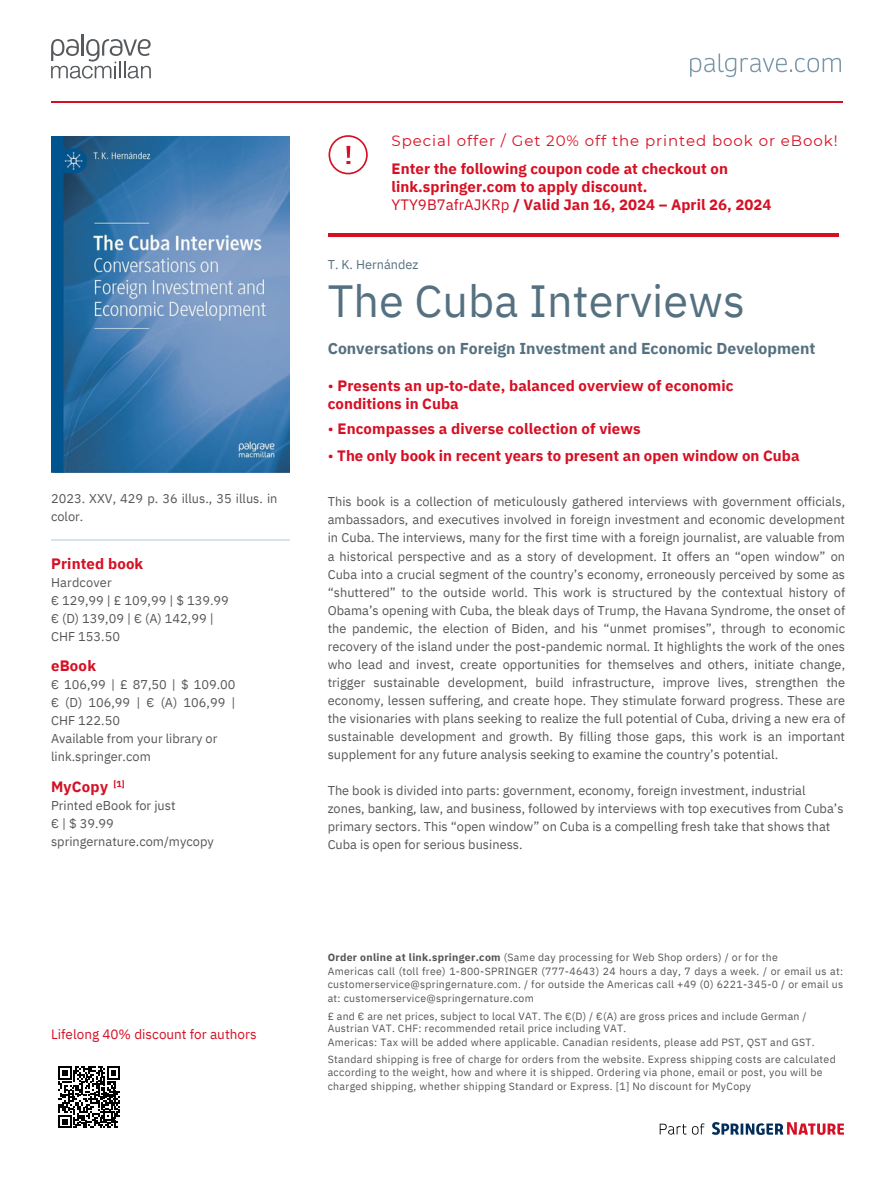
<style>
.page{position:relative;width:893px;height:1187px;background:#fff}
.page>*{position:absolute;margin:0;border:0;box-sizing:border-box;transform-origin:0 0}
.t1{font:45px "IBM Plex Sans";color:#557181}
.t2{font:700 15.75px "IBM Plex Sans";color:#557181}
.t3{font:700 15px/18px "IBM Plex Sans";letter-spacing:.005em;color:#d61024}
.t4{font:15px "Montserrat";letter-spacing:.06em;color:#d61024}
.t5{font:13.5px "IBM Plex Sans";color:#d61024}
.t6{font:12.75px/18px "IBM Plex Sans";color:#565655}
.t7{font:12.75px "IBM Plex Sans";color:#557181}
.t8{font:10.5px/13.5px "IBM Plex Sans";letter-spacing:.03em;color:#565655;text-align:justify}
.t9{font:700 8.7px "IBM Plex Sans";color:#d61024}
.s1{font-weight:400}
.s2{font-family:"Noto Sans"}
.s3{font-weight:700}
</style>
<div class="page">
<svg style="left:58px;top:1066px;width:62px;height:62px"></svg>
<hr style="left:51px;top:540px;width:238px;height:1px;background:#dae3e9">
<hr style="left:81px;top:34px;width:3px;height:22px;background:#575a5d">
<svg style="left:51px;top:39px;width:100px;height:40px"></svg>
<svg style="left:328px;top:135px;width:39px;height:39px"></svg>
<hr style="left:51px;top:102px;width:790px;height:1px;background:#d61024">
<hr style="left:327px;top:233px;width:511px;height:3px;background:#d61024">
<svg style="left:690px;top:53px;width:150px;height:24px"></svg>
<img style="left:51px;top:136px;width:239px;height:336px">
<svg style="left:712px;top:1122px;width:131px;height:13px"></svg>
<svg style="left:659px;top:1123px;width:45px;height:12px"></svg>
<p class="t4" style="left:391px;top:132px;width:447px">Special offer / Get 20% off the printed book or eBook!</p>
<p class="t3" style="left:391px;top:159px;width:338px">Enter the following coupon code at checkout on link.springer.com to apply discount.</p>
<p class="t3" style="left:391px;top:195px;width:381px"><span class="s1">YTY9B7afrAJKRp</span> / Valid Jan 16, 2024 – April 26, 2024</p>
<p class="t7" style="left:327px;top:256px;width:92px">T. K. Hernández</p>
<p class="t1" style="left:327px;top:271px;width:418px">The Cuba Interviews</p>
<p class="t2" style="left:327px;top:338px;width:489px">Conversations on Foreign Investment and Economic Development</p>
<p class="t3" style="left:327px;top:376px;width:407px"><span class="s1">•</span> Presents an up<span class="s2">‐</span>to<span class="s2">‐</span>date, balanced overview of economic</p>
<p class="t3" style="left:327px;top:394px;width:132px">conditions in Cuba</p>
<p class="t3" style="left:327px;top:420px;width:314px"><span class="s1">•</span> Encompasses a diverse collection of views</p>
<p class="t3" style="left:327px;top:447px;width:473px"><span class="s1">•</span> The only book in recent years to present an open window on Cuba</p>
<p class="t6" style="left:51px;top:489px;width:228px">2023. XXV, 429 p. 36 illus., 35 illus. in color.</p>
<p class="t6" style="left:327px;top:493px;width:518px;text-align:justify">This book is a collection of meticulously gathered interviews with government officials, ambassadors, and executives involved in foreign investment and economic development in Cuba. The interviews, many for the first time with a foreign journalist, are valuable from a historical perspective and as a story of development. It offers an “open window” on Cuba into a crucial segment of the country’s economy, erroneously perceived by some as “shuttered” to the outside world. This work is structured by the contextual history of Obama’s opening with Cuba, the bleak days of Trump, the Havana Syndrome, the onset of the pandemic, the election of Biden, and his “unmet promises”, through to economic recovery of the island under the post-pandemic normal. It highlights the work of the ones who lead and invest, create opportunities for themselves and others, initiate change, trigger sustainable development, build infrastructure, improve lives, strengthen the economy, lessen suffering, and create hope. They stimulate forward progress. These are the visionaries with plans seeking to realize the full potential of Cuba, driving a new era of sustainable development and growth. By filling those gaps, this work is an important supplement for any future analysis seeking to examine the country’s potential.</p>
<p class="t6" style="left:327px;top:781px;width:517px">The book is divided into parts: government, economy, foreign investment, industrial zones, banking, law, and business, followed by interviews with top executives from Cuba’s primary sectors. This “open window” on Cuba is a compelling fresh take that shows that Cuba is open for serious business.</p>
<p class="t3" style="left:51px;top:555px;width:94px">Printed book</p>
<p class="t6" style="left:51px;top:573px;width:62px">Hardcover</p>
<p class="t6" style="left:51px;top:591px;width:179px">€ 129,99 | £ 109,99 | $ 139.99 € (D) 139,09 | € (A) 142,99 |<br>CHF 153.50</p>
<p class="t3" style="left:51px;top:657px;width:46px">eBook</p>
<p class="t6" style="left:51px;top:675px;width:186px;text-align:justify">€ 106,99 | £ 87,50 | $ 109.00 € (D) 106,99 | € (A) 106,99 | CHF 122.50</p>
<p class="t6" style="left:51px;top:729px;width:168px">Available from your library or link.springer.com</p>
<p class="t9" style="left:113px;top:778px;width:13px">[1]</p>
<p class="t3" style="left:51px;top:778px;width:58px">MyCopy</p>
<p class="t6" style="left:51px;top:796px;width:126px">Printed eBook for just</p>
<p class="t6" style="left:51px;top:814px;width:164px">€ | $ 39.99 springernature.com/mycopy</p>
<p class="t5" style="left:51px;top:1025px;width:207px">Lifelong 40% discount for authors</p>
<p class="t8" style="left:327px;top:951px;width:451px"><span class="s3">Order online at link.springer.com</span> (Same day processing for Web Shop orders) / or for the</p>
<p class="t8" style="left:327px;top:964px;width:516px">Americas call (toll free) 1-800-SPRINGER (777-4643) 24 hours a day, 7 days a week. / or email us at: customerservice@springernature.com. / for outside the Americas call +49 (0) 6221-345-0 / or email us at: customerservice@springernature.com</p>
<p class="t8" style="left:327px;top:1009px;width:480px">£ and € are net prices, subject to local VAT. The €(D) / €(A) are gross prices and include German /</p>
<p class="t8" style="left:327px;top:1022px;width:300px">Austrian VAT. CHF: recommended retail price including VAT.</p>
<p class="t8" style="left:327px;top:1035px;width:488px">Americas: Tax will be added where applicable. Canadian residents, please add PST, QST and GST.</p>
<p class="t8" style="left:327px;top:1052px;width:509px;text-align:left">Standard shipping is free of charge for orders from the website. Express shipping costs are calculated according to the weight, how and where it is shipped. Ordering via phone, email or post, you will be charged shipping, whether shipping Standard or Express. [1] No discount for MyCopy</p>
</div>
